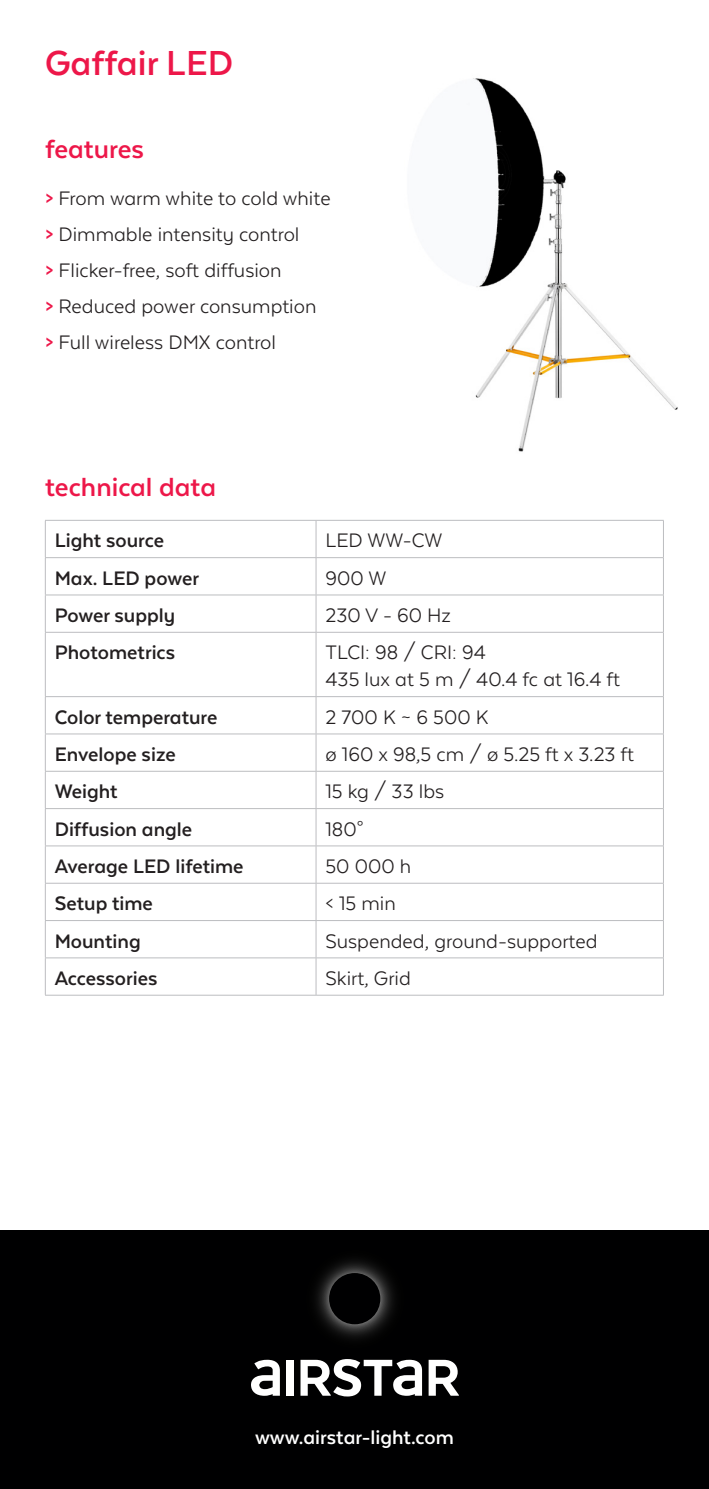
<style>
.page{position:relative;width:709px;height:1489px;background:#fff}
.page>*{position:absolute;margin:0;border:0;box-sizing:border-box;transform-origin:0 0}
.t1{font:700 40px "Texta Alt";color:#ed1749}
.t2{font:700 30px "Texta Alt";color:#ed1749}
.t3{font:22.5px "Texta Alt";color:#231f20}
.t4{font:700 22.5px "Texta Alt";color:#231f20}
.t5{font:700 22.5px "Texta Alt";color:#fff}
.s1{font-weight:700;color:#ed1749}
</style>
<div class="page">
<hr style="left:45px;top:520px;width:271px;height:1px;background:#bcbdc0">
<hr style="left:45px;top:520px;width:1px;height:37px;background:#bcbdc0">
<hr style="left:316px;top:520px;width:347px;height:1px;background:#bcbdc0">
<hr style="left:315px;top:520px;width:1px;height:37px;background:#bcbdc0">
<hr style="left:663px;top:520px;width:1px;height:37px;background:#bcbdc0">
<hr style="left:45px;top:557px;width:271px;height:1px;background:#bcbdc0">
<hr style="left:45px;top:558px;width:1px;height:36px;background:#bcbdc0">
<hr style="left:316px;top:557px;width:347px;height:1px;background:#bcbdc0">
<hr style="left:315px;top:558px;width:1px;height:36px;background:#bcbdc0">
<hr style="left:663px;top:558px;width:1px;height:36px;background:#bcbdc0">
<hr style="left:45px;top:594px;width:271px;height:1px;background:#bcbdc0">
<hr style="left:45px;top:595px;width:1px;height:37px;background:#bcbdc0">
<hr style="left:316px;top:594px;width:347px;height:1px;background:#bcbdc0">
<hr style="left:315px;top:595px;width:1px;height:37px;background:#bcbdc0">
<hr style="left:663px;top:595px;width:1px;height:37px;background:#bcbdc0">
<hr style="left:45px;top:632px;width:271px;height:1px;background:#bcbdc0">
<hr style="left:45px;top:632px;width:1px;height:64px;background:#bcbdc0">
<hr style="left:316px;top:632px;width:347px;height:1px;background:#bcbdc0">
<hr style="left:315px;top:632px;width:1px;height:64px;background:#bcbdc0">
<hr style="left:663px;top:632px;width:1px;height:64px;background:#bcbdc0">
<hr style="left:45px;top:696px;width:271px;height:1px;background:#bcbdc0">
<hr style="left:45px;top:697px;width:1px;height:36px;background:#bcbdc0">
<hr style="left:316px;top:696px;width:347px;height:1px;background:#bcbdc0">
<hr style="left:315px;top:697px;width:1px;height:36px;background:#bcbdc0">
<hr style="left:663px;top:697px;width:1px;height:36px;background:#bcbdc0">
<hr style="left:45px;top:733px;width:271px;height:1px;background:#bcbdc0">
<hr style="left:45px;top:734px;width:1px;height:37px;background:#bcbdc0">
<hr style="left:316px;top:733px;width:347px;height:1px;background:#bcbdc0">
<hr style="left:315px;top:734px;width:1px;height:37px;background:#bcbdc0">
<hr style="left:663px;top:734px;width:1px;height:37px;background:#bcbdc0">
<hr style="left:45px;top:770px;width:271px;height:1px;background:#bcbdc0">
<hr style="left:45px;top:771px;width:1px;height:37px;background:#bcbdc0">
<hr style="left:316px;top:770px;width:347px;height:1px;background:#bcbdc0">
<hr style="left:315px;top:771px;width:1px;height:37px;background:#bcbdc0">
<hr style="left:663px;top:771px;width:1px;height:37px;background:#bcbdc0">
<hr style="left:45px;top:808px;width:271px;height:1px;background:#bcbdc0">
<hr style="left:45px;top:808px;width:1px;height:37px;background:#bcbdc0">
<hr style="left:316px;top:808px;width:347px;height:1px;background:#bcbdc0">
<hr style="left:315px;top:808px;width:1px;height:37px;background:#bcbdc0">
<hr style="left:663px;top:808px;width:1px;height:37px;background:#bcbdc0">
<hr style="left:45px;top:845px;width:271px;height:1px;background:#bcbdc0">
<hr style="left:45px;top:846px;width:1px;height:36px;background:#bcbdc0">
<hr style="left:316px;top:845px;width:347px;height:1px;background:#bcbdc0">
<hr style="left:315px;top:846px;width:1px;height:36px;background:#bcbdc0">
<hr style="left:663px;top:846px;width:1px;height:36px;background:#bcbdc0">
<hr style="left:45px;top:882px;width:271px;height:1px;background:#bcbdc0">
<hr style="left:45px;top:883px;width:1px;height:37px;background:#bcbdc0">
<hr style="left:316px;top:882px;width:347px;height:1px;background:#bcbdc0">
<hr style="left:315px;top:883px;width:1px;height:37px;background:#bcbdc0">
<hr style="left:663px;top:883px;width:1px;height:37px;background:#bcbdc0">
<hr style="left:45px;top:920px;width:271px;height:1px;background:#bcbdc0">
<hr style="left:45px;top:920px;width:1px;height:37px;background:#bcbdc0">
<hr style="left:316px;top:920px;width:347px;height:1px;background:#bcbdc0">
<hr style="left:315px;top:920px;width:1px;height:37px;background:#bcbdc0">
<hr style="left:663px;top:920px;width:1px;height:37px;background:#bcbdc0">
<hr style="left:45px;top:957px;width:271px;height:1px;background:#bcbdc0">
<hr style="left:45px;top:958px;width:1px;height:36px;background:#bcbdc0">
<hr style="left:316px;top:957px;width:347px;height:1px;background:#bcbdc0">
<hr style="left:315px;top:958px;width:1px;height:36px;background:#bcbdc0">
<hr style="left:663px;top:958px;width:1px;height:36px;background:#bcbdc0">
<hr style="left:45px;top:994px;width:271px;height:1px;background:#bcbdc0">
<hr style="left:316px;top:994px;width:347px;height:1px;background:#bcbdc0">
<div style="left:0;top:1230px;width:709px;height:258px;background:#000001"></div>
<div style="left:286px;top:1359px;width:8px;height:36px;background:#fff"></div>
<svg style="left:428px;top:1359px;width:31px;height:36px"></svg>
<svg style="left:300px;top:1260px;width:122px;height:136px"></svg>
<svg style="left:251px;top:1359px;width:29px;height:36px"></svg>
<img style="left:473px;top:78px;width:205px;height:374px">
<p class="t1" style="left:45px;top:42px;width:189px">Gaffair LED</p>
<p class="t2" style="left:45px;top:133px;width:100px">features</p>
<p class="t3" style="left:45px;top:187px;width:287px"><span class="s1">&gt;</span> From warm white to cold white</p>
<p class="t3" style="left:45px;top:223px;width:256px"><span class="s1">&gt;</span> Dimmable intensity control</p>
<p class="t3" style="left:45px;top:259px;width:238px"><span class="s1">&gt;</span> Flicker-free, soft diffusion</p>
<p class="t3" style="left:45px;top:295px;width:273px"><span class="s1">&gt;</span> Reduced power consumption</p>
<p class="t3" style="left:45px;top:331px;width:233px"><span class="s1">&gt;</span> Full wireless DMX control</p>
<p class="t2" style="left:45px;top:472px;width:172px">technical data</p>
<p class="t4" style="left:55px;top:529px;width:111px">Light source</p>
<p class="t3" style="left:325px;top:529px;width:118px">LED WW-CW</p>
<p class="t4" style="left:55px;top:566px;width:146px">Max. LED power</p>
<p class="t3" style="left:325px;top:566px;width:62px">900 W</p>
<p class="t4" style="left:55px;top:603px;width:122px">Power supply</p>
<p class="t3" style="left:325px;top:603px;width:127px">230 V - 60 Hz</p>
<p class="t4" style="left:55px;top:641px;width:122px">Photometrics</p>
<p class="t3" style="left:325px;top:641px;width:162px">TLCI: 98 / CRI: 94</p>
<p class="t3" style="left:325px;top:668px;width:296px">435 lux at 5 m / 40.4 fc at 16.4 ft</p>
<p class="t4" style="left:55px;top:705px;width:164px">Color temperature</p>
<p class="t3" style="left:325px;top:705px;width:164px">2 700 K ~ 6 500 K</p>
<p class="t4" style="left:55px;top:742px;width:122px">Envelope size</p>
<p class="t3" style="left:325px;top:742px;width:310px">ø 160 x 98,5 cm / ø 5.25 ft x 3.23 ft</p>
<p class="t4" style="left:55px;top:780px;width:64px">Weight</p>
<p class="t3" style="left:325px;top:780px;width:120px">15 kg / 33 lbs</p>
<p class="t4" style="left:55px;top:817px;width:139px">Diffusion angle</p>
<p class="t3" style="left:325px;top:817px;width:40px">180°</p>
<p class="t4" style="left:55px;top:854px;width:190px">Average LED lifetime</p>
<p class="t3" style="left:325px;top:854px;width:87px">50 000 h</p>
<p class="t4" style="left:55px;top:892px;width:100px">Setup time</p>
<p class="t3" style="left:325px;top:892px;width:72px">&lt; 15 min</p>
<p class="t4" style="left:55px;top:929px;width:87px">Mounting</p>
<p class="t3" style="left:325px;top:929px;width:273px">Suspended, ground-supported</p>
<p class="t4" style="left:55px;top:966px;width:104px">Accessories</p>
<p class="t3" style="left:325px;top:966px;width:87px">Skirt, Grid</p>
<p class="t5" style="left:255px;top:1425px;width:200px">www.airstar-light.com</p>
</div>
